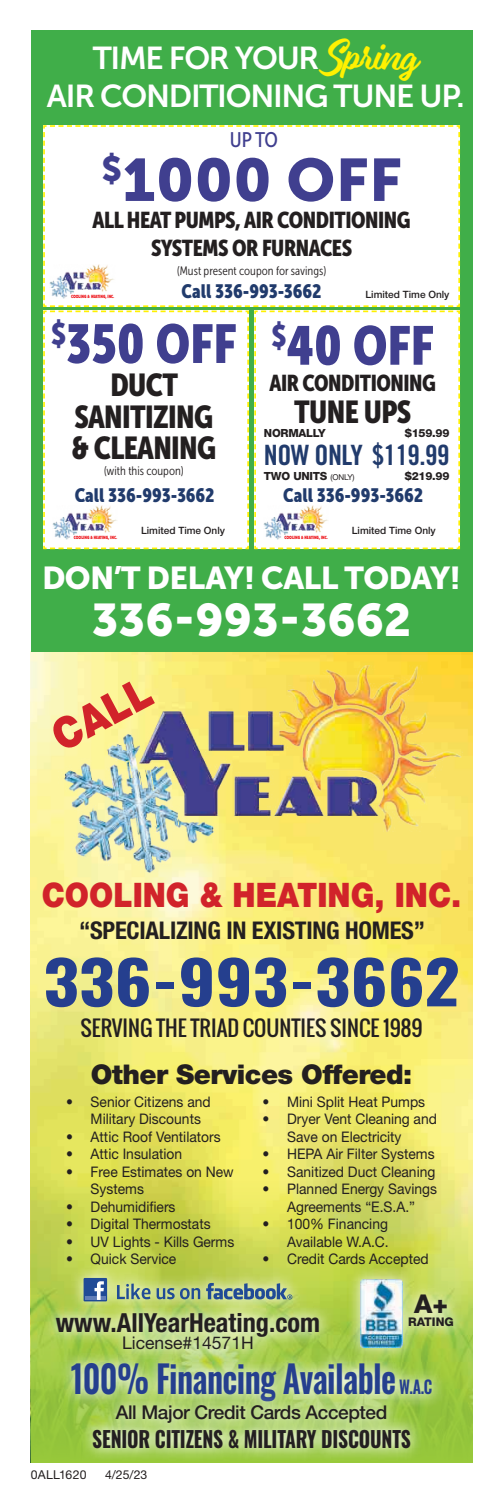
<style>
.page{position:relative;width:504px;height:1512px;background:#fff}
.page>*{position:absolute;margin:0;border:0;box-sizing:border-box;transform-origin:0 0}
.t1{font:700 59.5px "Oswald";color:#253f8e;scale:1.16 1}
.t2{font:59.5px "Museo Sans 900";letter-spacing:.01em;color:#403f8f}
.t3{font:54.25px "Museo Sans Cond 900";color:#403f8f}
.t4{font:45.5px "Museo Sans 900";color:#fff}
.t5{font:900 43.23px "Helvetica Neue LT Std";color:#d1232a;scale:.9 1}
.t6{font:600 37.8px "Oswald";letter-spacing:-.02em;color:#253f8e;scale:.86 1}
.t7{font:900 33.77px "Helvetica Neue LT Std";color:#d1232a;scale:.9 1}
.t8{font:31.5px/37.4px "Museo Sans 700";letter-spacing:-.04em;color:#fff;text-align:center}
.t9{font:31.5px/31.5px "Museo Sans Cond 900";letter-spacing:-.02em;color:#231f20;text-align:center}
.t10{font:31.5px "Museo Sans 900";letter-spacing:-.02em;color:#fff}
.t11{font:28px "Trade Gothic LT Std Bd Cn 20";letter-spacing:-.02em;color:#213b6c}
.t12{font:900 27.12px "Helvetica Neue LT Std";letter-spacing:-.02em;color:#231f20}
.t13{font:700 condensed 26.25px "Helvetica Neue LT Std";color:#231f20}
.t14{font:800 25.9px "Helvetica Neue LT Std";color:#231f20}
.t15{font:700 condensed 24.5px "Helvetica Neue LT Std";letter-spacing:-.01em;color:#231f20}
.t16{font:22.75px/27.3px "Museo Sans Cond 900";letter-spacing:-.02em;color:#231f20;text-align:center}
.t17{font:700 22.22px "Oswald";letter-spacing:-.01em;color:#231f20;scale:.88 1}
.t18{font:21.18px "Oswald";color:#231f20}
.t19{font:21px "Museo Sans Cond 500";color:#403f8f}
.t20{font:19.25px "Museo Sans Cond 900";color:#213b6c}
.t21{font:500 19.07px "Helvetica Neue LT Std";letter-spacing:-.02em;color:#231f20}
.t22{font:17.5px "Helvetica Neue LT Std";color:#231f20}
.t23{font:14.53px/17.5px "Helvetica Neue LT Std";color:#231f20;scale:.95 1}
.t24{font:12.25px "Museo Sans Cond 300";color:#231f20}
.t25{font:12.25px "Helvetica Neue LT Std";letter-spacing:.01em;color:#231f20}
.t26{font:800 11.9px "Helvetica Neue LT Std";color:#231f20}
.t27{font:800 11.2px "Helvetica Neue LT Std";letter-spacing:-.02em;color:#231f20}
.t28{font:500 10.15px "Helvetica Neue LT Std";color:#231f20}
.t29{font:900 4.55px "ITC Kabel Std";color:#ee1d23;scale:.78 1}
.s1{font-family:"Eds Market Main Script";font-size:39.55px;color:#fff101}
.s2{font-weight:400;font-size:8.05px}
.s3{font-size:17.85px}
</style>
<div class="page">
<img style="left:31px;top:652px;width:441px;height:529px">
<img style="left:40px;top:665px;width:426px;height:209px">
<div style="left:31px;top:545px;width:441px;height:107px;background:#40ae49"></div>
<div style="left:31px;top:31px;width:441px;height:526px;background:#40ae49"></div>
<div style="left:43px;top:310px;width:416px;height:239px;background:#fff"></div>
<div style="left:43px;top:125px;width:417px;height:182px;background:#fff"></div>
<div style="left:50px;top:262px;width:65px;height:41px;background:#fff"></div>
<img style="left:50px;top:264px;width:64px;height:35px">
<svg style="left:31px;top:1181px;width:441px;height:281px;background:#c5d551"></svg>
<div style="left:42px;top:1297px;width:291px;height:66px;background:#fff;opacity:.75"></div>
<div style="left:57px;top:1348px;width:389px;height:67px;background:#fff;opacity:.75"></div>
<div style="left:69px;top:1263px;width:237px;height:53px;background:#fff;opacity:.75"></div>
<div style="left:83px;top:1277px;width:24px;height:24px;background:#204b96"></div>
<hr style="left:85px;top:1296px;width:20px;height:3px;background:#607db8">
<svg style="left:94px;top:1281px;width:10px;height:18px"></svg>
<svg style="left:206px;top:1282px;width:86px;height:17px"></svg>
<svg style="left:117px;top:1283px;width:33px;height:16px"></svg>
<svg style="left:156px;top:1287px;width:18px;height:12px"></svg>
<svg style="left:180px;top:1287px;width:20px;height:12px"></svg>
<div style="left:79px;top:1415px;width:345px;height:47px;background:#fff;opacity:.75"></div>
<div style="left:346px;top:1264px;width:121px;height:97px;background:#fff;opacity:.75"></div>
<img style="left:360px;top:1279px;width:42px;height:67px">
<div style="left:102px;top:1390px;width:298px;height:46px;background:#fff;opacity:.75"></div>
<h3 class="t8" style="left:47px;top:40px;width:419px">TIME FOR YOUR <span class="s1">Spring<br></span>AIR CONDITIONING TUNE UP.</h3>
<h3 class="t19" style="left:230px;top:128px;width:50px">UP TO</h3>
<h1 class="t2" style="left:101px;top:146px;width:301px"><sup>$</sup>1000 OFF</h1>
<h3 class="t16" style="left:92px;top:206px;width:319px">ALL HEAT PUMPS, AIR CONDITIONING<br>SYSTEMS OR FURNACES</h3>
<p class="t24" style="left:177px;top:264px;width:150px">(Must present coupon for savings)</p>
<p class="t29" style="left:71px;top:294px;width:57px">COOLING &amp; HEATING, INC.</p>
<h3 class="t20" style="left:181px;top:281px;width:141px">Call 336-993-3662</h3>
<p class="t28" style="left:365px;top:289px;width:85px">Limited Time Only</p>
<h2 class="t3" style="left:51px;top:313px;width:187px"><sup>$</sup>350 OFF</h2>
<h3 class="t9" style="left:71px;top:369px;width:146px">DUCT<br>SANITIZING &amp; CLEANING</h3>
<p class="t24" style="left:104px;top:464px;width:81px">(with this coupon)</p>
<h3 class="t20" style="left:75px;top:484px;width:141px">Call 336-993-3662</h3>
<p class="t28" style="left:141px;top:524px;width:85px">Limited Time Only</p>
<p class="t29" style="left:74px;top:534px;width:57px">COOLING &amp; HEATING, INC.</p>
<h2 class="t3" style="left:271px;top:315px;width:163px"><sup>$</sup>40 OFF</h2>
<h3 class="t16" style="left:269px;top:369px;width:168px">AIR CONDITIONING</h3>
<h3 class="t9" style="left:294px;top:395px;width:119px">TUNE UPS</h3>
<p class="t27" style="left:264px;top:427px;width:63px">NORMALLY</p>
<p class="t27" style="left:404px;top:427px;width:46px">$159.99</p>
<h3 class="t11" style="left:264px;top:438px;width:187px">NOW ONLY $119.99</h3>
<p class="t27" style="left:264px;top:469px;width:92px">TWO UNITS <span class="s2">(ONLY)</span></p>
<p class="t27" style="left:404px;top:469px;width:46px">$219.99</p>
<h3 class="t20" style="left:283px;top:484px;width:141px">Call 336-993-3662</h3>
<p class="t28" style="left:351px;top:524px;width:85px">Limited Time Only</p>
<p class="t29" style="left:284px;top:534px;width:57px">COOLING &amp; HEATING, INC.</p>
<h3 class="t10" style="left:42px;top:559px;width:420px">DON’T DELAY! CALL TODAY!</h3>
<h3 class="t4" style="left:92px;top:594px;width:321px">336-993-3662</h3>
<h3 class="t5" style="left:42px;top:716px;width:120px;rotate:-28deg">CALL</h3>
<h3 class="t7" style="left:42px;top:875px;width:467px">COOLING &amp; HEATING, INC.</h3>
<h3 class="t15" style="left:79px;top:915px;width:347px">“SPECIALIZING IN EXISTING HOMES”</h3>
<h1 class="t1" style="left:43px;top:951px;width:360px">336-993-3662</h1>
<h3 class="t18" style="left:80px;top:1012px;width:343px">SERVING THE TRIAD COUNTIES SINCE 1989</h3>
<h3 class="t12" style="left:91px;top:1058px;width:323px">Other Services Offered:</h3>
<p class="t23" style="left:91px;top:1092px;width:128px;text-indent:-25px">• Senior Citizens and<br>Military Discounts</p>
<p class="t23" style="left:66px;top:1127px;width:164px">• Attic Roof Ventilators</p>
<p class="t23" style="left:66px;top:1145px;width:124px">• Attic Insulation</p>
<p class="t23" style="left:91px;top:1162px;width:152px;text-indent:-25px">• Free Estimates on New<br>Systems</p>
<p class="t23" style="left:66px;top:1197px;width:117px">• Dehumidifiers</p>
<p class="t23" style="left:66px;top:1215px;width:154px">• Digital Thermostats</p>
<p class="t23" style="left:66px;top:1232px;width:178px">• UV Lights - Kills Germs</p>
<p class="t23" style="left:66px;top:1249px;width:117px">• Quick Service</p>
<p class="t23" style="left:262px;top:1092px;width:172px">• Mini Split Heat Pumps</p>
<p class="t23" style="left:287px;top:1110px;width:159px;text-indent:-25px">• Dryer Vent Cleaning and<br>Save on Electricity</p>
<p class="t23" style="left:262px;top:1145px;width:182px">• HEPA Air Filter Systems</p>
<p class="t23" style="left:262px;top:1162px;width:183px">• Sanitized Duct Cleaning</p>
<p class="t23" style="left:262px;top:1180px;width:185px;text-align:center">• Planned Energy Savings<br>Agreements “E.S.A.”</p>
<p class="t23" style="left:262px;top:1215px;width:134px;text-align:right">• 100% Financing<br>Available W.A.C.</p>
<p class="t23" style="left:262px;top:1249px;width:176px">• Credit Cards Accepted</p>
<h3 class="t14" style="left:414px;top:1287px;width:35px">A+</h3>
<p class="t26" style="left:408px;top:1314px;width:47px">RATING</p>
<h3 class="t13" style="left:56px;top:1306px;width:265px">www.AllYearHeating.com</h3>
<p class="t22" style="left:122px;top:1332px;width:133px">License#14571H</p>
<h3 class="t6" style="left:71px;top:1358px;width:422px">100% Financing Available <span class="s3">W.A.C</span></h3>
<h3 class="t21" style="left:116px;top:1400px;width:273px">All Major Credit Cards Accepted</h3>
<h3 class="t17" style="left:92px;top:1427px;width:363px">SENIOR CITIZENS &amp; MILITARY DISCOUNTS</h3>
<p class="t25" style="left:31px;top:1466px;width:57px">0ALL1620</p>
<p class="t25" style="left:105px;top:1466px;width:44px">4/25/23</p>
</div>
